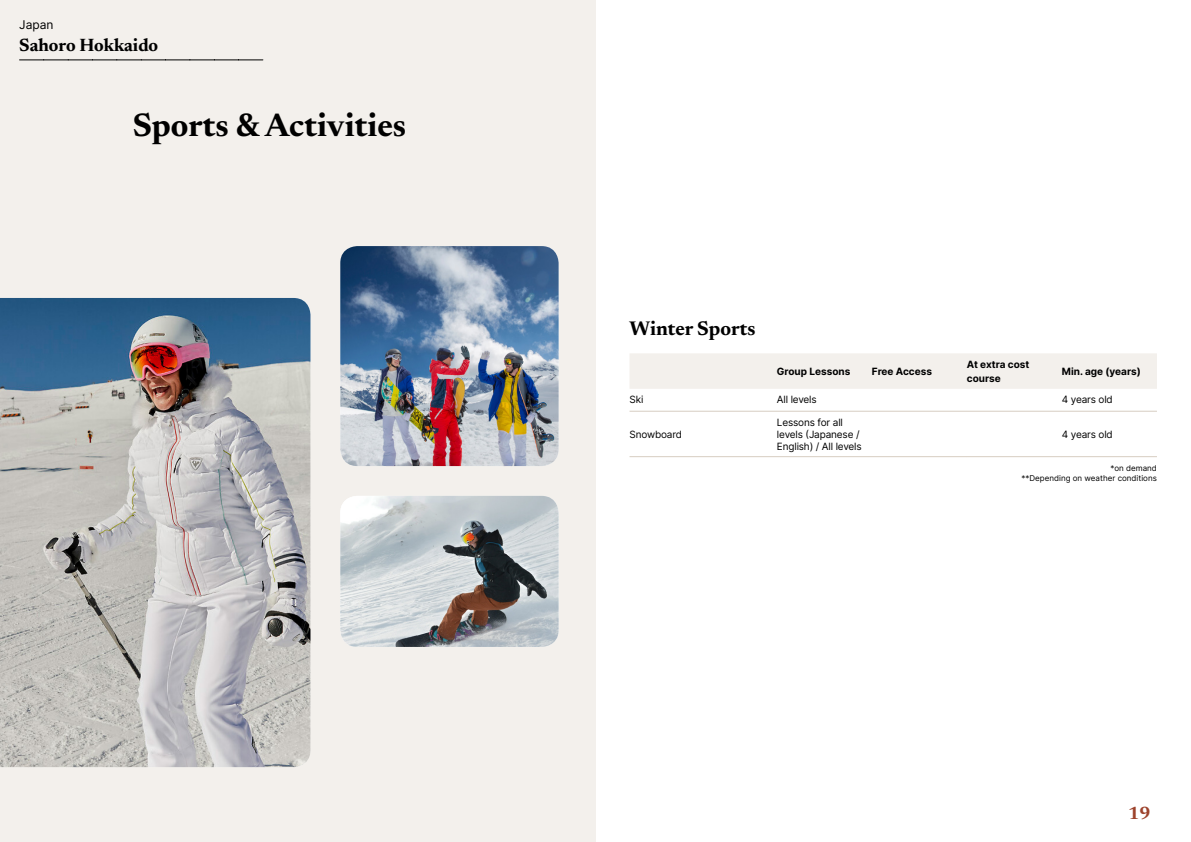
<style>
.page{position:relative;width:1191px;height:842px;background:#fff}
.page>*{position:absolute;margin:0;border:0;box-sizing:border-box;transform-origin:0 0}
.t1{font:700 33px "Newsreader 24 pt";color:#000}
.t2{font:700 20px "Newsreader 24 pt";color:#000}
.t3{font:700 18px "Newsreader 24 pt";color:#000}
.t4{font:700 18px "Newsreader 24 pt";color:#9d432c}
.t5{font:12px "Inter";color:#000}
.t6{font:10px/12px "Inter";letter-spacing:-.015em;color:#000}
.t7{font:700 10px/14px "Inter";color:#000}
.t8{font:8px/9.6px "Inter";color:#000;text-align:right}
</style>
<div class="page">
<div style="left:0;top:0;width:595px;height:842px;background:#f3f0ec"></div>
<img style="left:340px;top:246px;width:218px;height:220px">
<img style="left:0;top:298px;width:310px;height:469px">
<img style="left:340px;top:496px;width:218px;height:151px">
<svg style="left:20px;top:60px;width:243px;height:1px"></svg>
<div style="left:630px;top:353px;width:527px;height:36px;background:#f3f0ec"></div>
<hr style="left:629px;top:411px;width:148px;height:1px;background:#d7cdc1">
<hr style="left:777px;top:411px;width:95px;height:1px;background:#d7cdc1">
<hr style="left:872px;top:411px;width:95px;height:1px;background:#d7cdc1">
<hr style="left:967px;top:411px;width:95px;height:1px;background:#d7cdc1">
<hr style="left:1062px;top:411px;width:95px;height:1px;background:#d7cdc1">
<hr style="left:629px;top:456px;width:148px;height:1px;background:#d7cdc1">
<hr style="left:777px;top:456px;width:95px;height:1px;background:#d7cdc1">
<hr style="left:872px;top:456px;width:95px;height:1px;background:#d7cdc1">
<hr style="left:967px;top:456px;width:95px;height:1px;background:#d7cdc1">
<hr style="left:1062px;top:456px;width:95px;height:1px;background:#d7cdc1">
<p class="t5" style="left:19px;top:15px;width:36px">Japan</p>
<h3 class="t3" style="left:19px;top:32px;width:140px">Sahoro Hokkaido</h3>
<h1 class="t1" style="left:133px;top:101px;width:275px">Sports &amp; Activities</h1>
<h2 class="t2" style="left:629px;top:314px;width:127px">Winter Sports</h2>
<p class="t7" style="left:777px;top:364px;width:75px">Group Lessons</p>
<p class="t7" style="left:872px;top:364px;width:62px">Free Access</p>
<p class="t7" style="left:967px;top:357px;width:64px">At extra cost course</p>
<p class="t7" style="left:1062px;top:364px;width:80px">Min. age (years)</p>
<p class="t6" style="left:629px;top:393px;width:15px">Ski</p>
<p class="t6" style="left:777px;top:393px;width:41px">All levels</p>
<p class="t6" style="left:1062px;top:393px;width:52px">4 years old</p>
<p class="t6" style="left:629px;top:428px;width:54px">Snowboard</p>
<p class="t6" style="left:777px;top:416px;width:86px">Lessons for all levels (Japanese /<br>English) / All levels</p>
<p class="t6" style="left:1062px;top:428px;width:52px">4 years old</p>
<p class="t8" style="left:1021px;top:463px;width:137px">*on demand<br>**Depending on weather conditions</p>
<h3 class="t4" style="left:1128px;top:800px;width:24px">19</h3>
</div>
